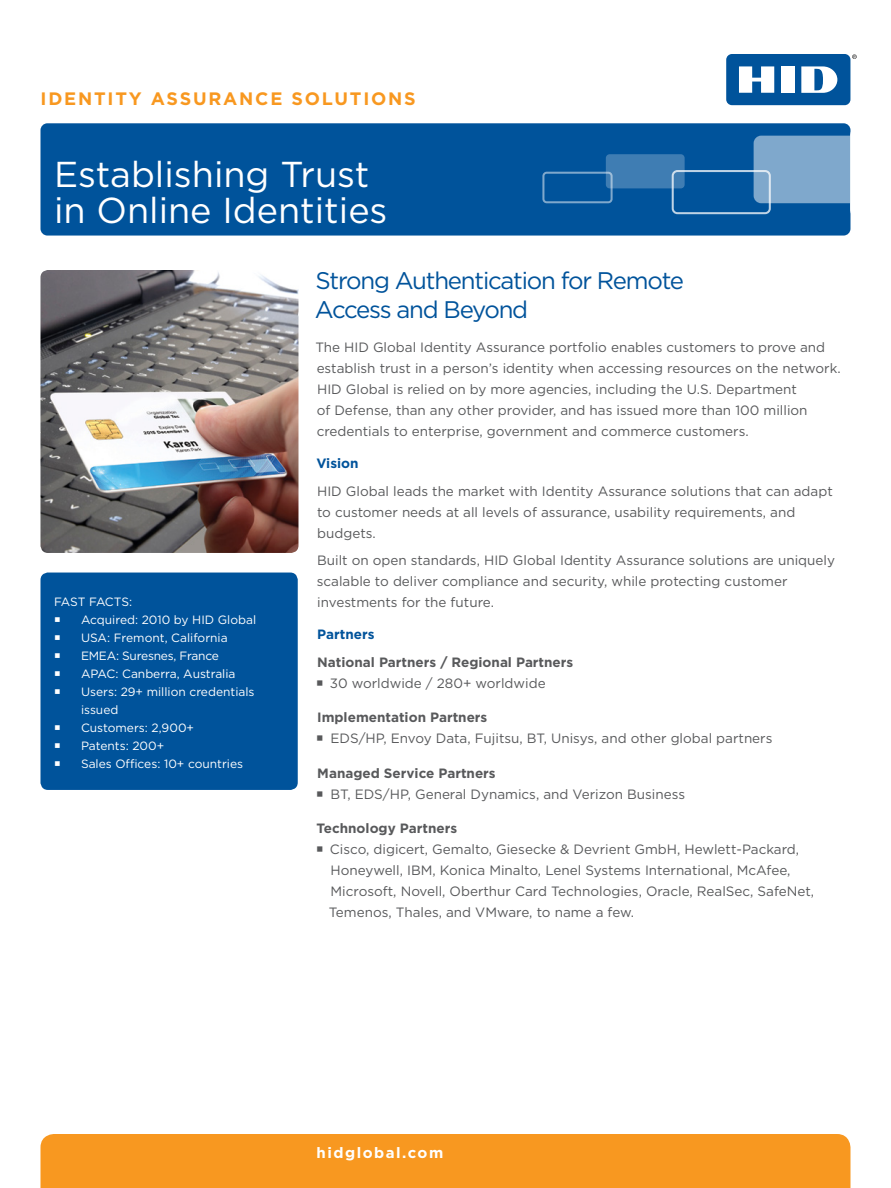
<style>
.page{position:relative;width:891px;height:1188px;background:#fff}
.page>*{position:absolute;margin:0;border:0;box-sizing:border-box;transform-origin:0 0}
.System_title{font:36px/36px "Gotham";color:#fff}
.System_Head_1{font:24px/28.8px "Gotham";letter-spacing:-.05em;color:#00539b}
.t1{font:700 18px "Gotham";letter-spacing:.1em;color:#f89820}
.t2{font:700 15px "Gotham";letter-spacing:.1em;color:#fff}
.System_Paragraph{font:13.5px/21px "Gotham";color:#58595b}
.System_Paragraph-2{font:700 13.5px "Gotham";color:#58595b}
.System_Head_2{font:700 13.5px "Gotham";color:#00539b}
.System_sidebar_head{font:12px/18px "Gotham";color:#fff}
.System_sidebar_head-2{font:12px "Gotham";letter-spacing:-.02em;color:#fff}
</style>
<div class="page">
<svg style="left:852px;top:54px;width:5px;height:5px"></svg>
<div style="left:726px;top:54px;width:124px;height:51px;background:#00539b;border-radius:6px"></div>
<div style="left:781px;top:66px;width:14px;height:27px;background:#fff"></div>
<svg style="left:739px;top:66px;width:35px;height:27px"></svg>
<svg style="left:801px;top:66px;width:36px;height:27px"></svg>
<div style="left:40px;top:123px;width:810px;height:113px;background:#00539b;border-radius:7px"></div>
<div style="left:672px;top:170px;width:99px;height:44px;border:2px solid #fff;border-radius:5px"></div>
<div style="left:606px;top:154px;width:79px;height:34px;background:#3f7db3;border-radius:4px"></div>
<div style="left:542px;top:172px;width:71px;height:31px;border:2px solid #fff;border-radius:3px"></div>
<svg style="left:754px;top:124px;width:97px;height:97px"></svg>
<img style="left:40px;top:270px;width:258px;height:283px">
<div style="left:40px;top:1134px;width:810px;height:54px;background:#f89820"></div>
<div style="left:41px;top:573px;width:257px;height:217px;background:#00539b;border-radius:8px"></div>
<h3 class="t1" style="left:40px;top:88px;width:377px">IDENTITY ASSURANCE SOLUTIONS</h3>
<p class="System_title" style="left:54px;top:156px;width:335px">Establishing Trust in Online Identities</p>
<p class="System_sidebar_head" style="left:54px;top:593px;width:80px">FAST FACTS:</p>
<p class="System_sidebar_head" style="left:81px;top:611px;width:177px">Acquired: 2010 by HID Global</p>
<p class="System_sidebar_head" style="left:81px;top:629px;width:148px">USA: Fremont, California</p>
<p class="System_sidebar_head-2" style="left:81px;top:649px;width:139px">EMEA: Suresnes, France</p>
<p class="System_sidebar_head" style="left:81px;top:665px;width:156px">APAC: Canberra, Australia</p>
<p class="System_sidebar_head" style="left:81px;top:683px;width:175px">Users: 29+ million credentials issued</p>
<p class="System_sidebar_head" style="left:81px;top:719px;width:115px">Customers: 2,900+</p>
<p class="System_sidebar_head" style="left:81px;top:737px;width:85px">Patents: 200+</p>
<p class="System_sidebar_head" style="left:81px;top:755px;width:164px">Sales Offices: 10+ countries</p>
<p class="System_Head_1" style="left:315px;top:266px;width:371px">Strong Authentication for Remote<br>Access and Beyond</p>
<p class="System_Paragraph" style="left:315px;top:337px;width:527px">The HID Global Identity Assurance portfolio enables customers to prove and establish trust in a person’s identity when accessing resources on the network.<br>HID Global is relied on by more agencies, including the U.S. Department<br>of Defense, than any other provider, and has issued more than 100 million credentials to enterprise, government and commerce customers.</p>
<p class="System_Head_2" style="left:316px;top:455px;width:44px">Vision</p>
<p class="System_Paragraph" style="left:317px;top:480px;width:517px">HID Global leads the market with Identity Assurance solutions that can adapt to customer needs at all levels of assurance, usability requirements, and budgets.</p>
<p class="System_Paragraph" style="left:317px;top:550px;width:520px">Built on open standards, HID Global Identity Assurance solutions are uniquely scalable to deliver compliance and security, while protecting customer investments for the future.</p>
<p class="System_Head_2" style="left:317px;top:626px;width:59px">Partners</p>
<p class="System_Paragraph-2" style="left:317px;top:654px;width:258px">National Partners / Regional Partners</p>
<p class="System_Paragraph" style="left:330px;top:672px;width:217px">30 worldwide / 280+ worldwide</p>
<p class="System_Paragraph-2" style="left:317px;top:709px;width:172px">Implementation Partners</p>
<p class="System_Paragraph" style="left:331px;top:728px;width:443px">EDS/HP, Envoy Data, Fujitsu, BT, Unisys, and other global partners</p>
<p class="System_Paragraph-2" style="left:317px;top:765px;width:180px">Managed Service Partners</p>
<p class="System_Paragraph" style="left:331px;top:783px;width:356px">BT, EDS/HP, General Dynamics, and Verizon Business</p>
<p class="System_Paragraph-2" style="left:316px;top:820px;width:142px">Technology Partners</p>
<p class="System_Paragraph" style="left:329px;top:839px;width:487px">Cisco, digicert, Gemalto, Giesecke &amp; Devrient GmbH, Hewlett-Packard, Honeywell, IBM, Konica Minalto, Lenel Systems International, McAfee, Microsoft, Novell, Oberthur Card Technologies, Oracle, RealSec, SafeNet, Temenos, Thales, and VMware, to name a few.</p>
<p class="t2" style="left:317px;top:1143px;width:128px">hidglobal.com</p>
</div>
